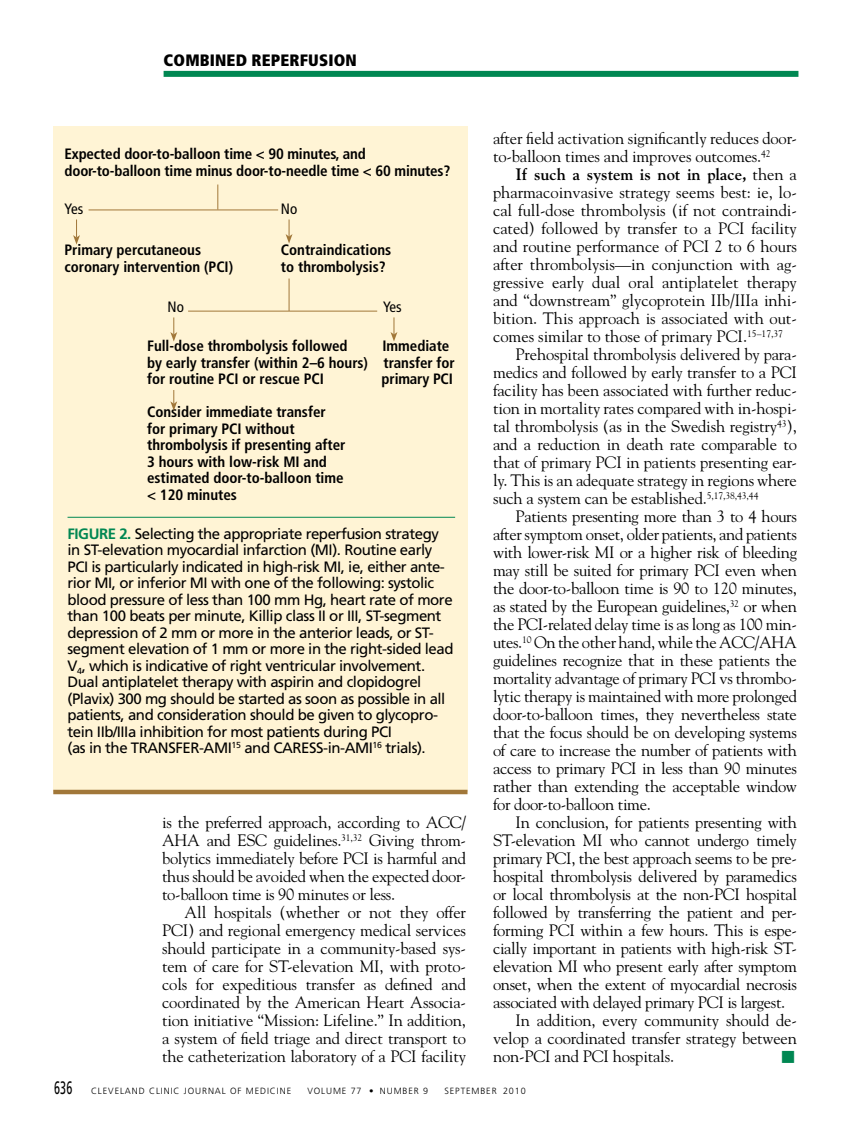
<style>
.page{position:relative;width:851px;height:1134px;background:#fff}
.page>*{position:absolute;margin:0;border:0;box-sizing:border-box;transform-origin:0 0}
.t1{font:16.5px/18px "Goudy Std";letter-spacing:-.02em;color:#000;text-align:justify}
.t2{font:16.5px "Goudy Std";color:#000}
.t3{font:700 16.5px "Goudy Std";color:#000}
.t4{font:900 condensed 16.5px "Frutiger LT Std";color:#000}
.t5{font:15px/16.5px "Frutiger LT Std";letter-spacing:-.03em;color:#000}
.t6{font:700 condensed 15px/16.5px "Frutiger LT Std";color:#000}
.t7{font:condensed 15px "Frutiger LT Std";color:#000}
.t8{font:700 15px "Frutiger LT Std";color:#008752}
.t9{font:15px "Universal Std Newswith Comm Pi";color:#008752}
.t10{font:300 9px "Frutiger LT Std";letter-spacing:.1em;color:#000}
.s1{font-weight:700;color:#008752}
.s2{font-weight:400}
.s3{font-weight:400;font-size:18px}
</style>
<div class="page">
<div style="left:53px;top:126px;width:414px;height:666px;background:#fff4d5"></div>
<hr style="left:68px;top:517px;width:387px;height:1px;background:#008752">
<hr style="left:53px;top:790px;width:414px;height:4px;background:#a17739">
<svg style="left:217px;top:185px;width:1px;height:25px"></svg>
<hr style="left:88px;top:210px;width:190px;height:1px;background:#a17739">
<svg style="left:285px;top:219px;width:7px;height:25px"></svg>
<hr style="left:188px;top:311px;width:189px;height:1px;background:#a17739">
<svg style="left:73px;top:219px;width:7px;height:26px"></svg>
<hr style="left:289px;top:279px;width:1px;height:32px;background:#a17739">
<svg style="left:170px;top:390px;width:7px;height:21px"></svg>
<svg style="left:170px;top:317px;width:7px;height:25px"></svg>
<svg style="left:390px;top:317px;width:7px;height:24px"></svg>
<div style="left:164px;top:71px;width:634px;height:6px;background:#008752"></div>
<p class="t4" style="left:164px;top:51px;width:12px">COMBINE</p>
<p class="t4" style="left:236px;top:51px;width:27px">D REPER</p>
<p class="t4" style="left:300px;top:51px;width:30px">FUSION</p>
<p class="t6" style="left:64px;top:146px;width:387px">Expected door-to-balloon time &lt; 90 minutes, and door-to-balloon time minus door-to-needle time &lt; 60 minutes?</p>
<p class="t7" style="left:64px;top:200px;width:20px">Yes</p>
<p class="t7" style="left:281px;top:200px;width:18px">No</p>
<p class="t6" style="left:64px;top:242px;width:170px">Primary percutaneous coronary intervention (PCI)</p>
<p class="t6" style="left:281px;top:242px;width:112px">Contraindications to thrombolysis?</p>
<p class="t7" style="left:167px;top:299px;width:18px">No</p>
<p class="t7" style="left:383px;top:299px;width:20px">Yes</p>
<p class="t6" style="left:147px;top:338px;width:202px">Full-dose thrombolysis followed</p>
<p class="t6" style="left:147px;top:338px;width:309px;text-indent:235px">Immediate by early transfer (within 2–6 hours) transfer for for routine PCI or rescue PCI</p>
<p class="t6" style="left:381px;top:371px;width:73px">primary PCI</p>
<p class="t6" style="left:147px;top:404px;width:200px">Consider immediate transfer for primary PCI without thrombolysis if presenting after<br>3 hours with low-risk MI and estimated door-to-balloon time &lt; 120 minutes</p>
<p class="t5" style="left:67px;top:525px;width:387px;text-indent:52px"><span class="s1">2.</span> Selecting the appropriate reperfusion strategy in ST-elevation myocardial infarction (MI). Routine early PCI is particularly indicated in high-risk MI, ie, either ante&shy;rior MI, or inferior MI with one of the following: systolic blood pressure of less than 100 mm Hg, heart rate of more than 100 beats per minute, Killip class II or III, ST-segment depression of 2 mm or more in the anterior leads, or ST&shy;segment elevation of 1 mm or more in the right-sided lead V<sub>4</sub>, which is indicative of right ventricular involvement.<br>Dual antiplatelet therapy with aspirin and clopidogrel (Plavix) 300 mg should be started as soon as possible in all patients, and consideration should be given to glycopro&shy;tein IIb/IIIa inhibition for most patients during PCI<br>(as in the TRANSFER-AMI<sup>15</sup> and CARESS-in-AMI<sup>16</sup> trials).</p>
<p class="t8" style="left:68px;top:525px;width:16px">FIGURE</p>
<p class="t1" style="left:162px;top:813px;width:305px">is the preferred approach, according to ACC/ AHA and ESC guidelines.<sup>31,32</sup> Giving throm&shy;bolytics immediately before PCI is harmful and thus should be avoided when the expected door&shy;to-balloon time is 90 minutes or less.</p>
<p class="t1" style="left:162px;top:903px;width:305px;text-indent:23px">All hospitals (whether or not they offer PCI) and regional emergency medical services should participate in a community-based sys&shy;tem of care for ST-elevation MI, with proto&shy;cols for expeditious transfer as defined and coordinated by the American Heart Associa&shy;tion initiative “Mission: Lifeline.” In addition, a system of field triage and direct transport to the catheterization laboratory of a PCI facility</p>
<p class="t1" style="left:493px;top:129px;width:305px">after field activation significantly reduces door&shy;to-balloon times and improves outcomes.<sup>42</sup></p>
<p class="t3" style="left:515px;top:164px;width:283px">If such a system is not in place, <span class="s2">then a</span></p>
<p class="t2" style="left:493px;top:182px;width:305px">pharmacoinvasive strategy seems best: ie, lo-</p>
<p class="t2" style="left:493px;top:200px;width:305px">cal full-dose thrombolysis (if not contraindi-</p>
<p class="t2" style="left:493px;top:218px;width:305px">cated) followed by transfer to a PCI facility</p>
<p class="t2" style="left:493px;top:236px;width:305px">and routine performance of PCI 2 to 6 hours</p>
<p class="t2" style="left:493px;top:254px;width:305px">after thrombolysis—in conjunction with ag-</p>
<p class="t2" style="left:493px;top:272px;width:305px">gressive early dual oral antiplatelet therapy</p>
<p class="t2" style="left:493px;top:290px;width:305px">and “downstream” glycoprotein IIb/IIIa inhi-</p>
<p class="t2" style="left:493px;top:308px;width:305px">bition. This approach is associated with out-</p>
<p class="t2" style="left:493px;top:326px;width:291px">comes similar to those of primary PCI.<sup>15–17,37</sup></p>
<p class="t1" style="left:515px;top:345px;width:283px">Prehospital thrombolysis delivered by para-</p>
<p class="t1" style="left:493px;top:363px;width:305px">medics and followed by early transfer to a PCI</p>
<p class="t1" style="left:493px;top:381px;width:305px">facility has been associated with further reduc-</p>
<p class="t1" style="left:493px;top:399px;width:305px">tion in mortality rates compared with in-hospi-</p>
<p class="t1" style="left:493px;top:417px;width:305px">tal thrombolysis (as in the Swedish registry<sup>43</sup>),</p>
<p class="t1" style="left:493px;top:435px;width:305px">and a reduction in death rate comparable to</p>
<p class="t1" style="left:493px;top:453px;width:305px">that of primary PCI in patients presenting ear-</p>
<p class="t1" style="left:493px;top:471px;width:305px">ly. This is an adequate strategy in regions where</p>
<p class="t1" style="left:493px;top:489px;width:267px">such a system can be established.<sup>5,17,38,43,44</sup></p>
<p class="t1" style="left:515px;top:507px;width:283px">Patients presenting more than 3 to 4 hours</p>
<p class="t1" style="left:493px;top:525px;width:305px">after symptom onset, older patients, and patients</p>
<p class="t1" style="left:493px;top:543px;width:305px">with lower-risk MI or a higher risk of bleeding</p>
<p class="t1" style="left:493px;top:561px;width:305px">may still be suited for primary PCI even when</p>
<p class="t1" style="left:493px;top:579px;width:305px">the door-to-balloon time is 90 to 120 minutes,</p>
<p class="t1" style="left:493px;top:597px;width:305px">as stated by the European guidelines,<sup>32</sup> or when</p>
<p class="t1" style="left:493px;top:615px;width:305px">the PCI-related delay time is as long as 100 min-</p>
<p class="t1" style="left:493px;top:633px;width:305px">utes.<sup>10</sup> On the other hand, while the ACC/AHA</p>
<p class="t1" style="left:493px;top:651px;width:305px">guidelines recognize that in these patients the</p>
<p class="t1" style="left:493px;top:669px;width:305px">mortality advantage of primary PCI vs thrombo-</p>
<p class="t1" style="left:493px;top:687px;width:305px">lytic therapy is maintained with more prolonged</p>
<p class="t1" style="left:493px;top:705px;width:305px">door-to-balloon times, they nevertheless state</p>
<p class="t1" style="left:493px;top:723px;width:305px">that the focus should be on developing systems</p>
<p class="t1" style="left:493px;top:741px;width:305px">of care to increase the number of patients with</p>
<p class="t1" style="left:493px;top:759px;width:305px">access to primary PCI in less than 90 minutes</p>
<p class="t1" style="left:493px;top:777px;width:305px">rather than extending the acceptable window</p>
<p class="t1" style="left:493px;top:795px;width:159px">for door-to-balloon time.</p>
<p class="t1" style="left:515px;top:813px;width:283px">In conclusion, for patients presenting with</p>
<p class="t1" style="left:493px;top:831px;width:305px">ST-elevation MI who cannot undergo timely</p>
<p class="t1" style="left:493px;top:849px;width:305px">primary PCI, the best approach seems to be pre-</p>
<p class="t1" style="left:493px;top:867px;width:305px">hospital thrombolysis delivered by paramedics</p>
<p class="t1" style="left:493px;top:885px;width:305px">or local thrombolysis at the non-PCI hospital</p>
<p class="t1" style="left:493px;top:903px;width:305px">followed by transferring the patient and per-</p>
<p class="t1" style="left:493px;top:921px;width:305px">forming PCI within a few hours. This is espe-</p>
<p class="t1" style="left:493px;top:939px;width:305px">cially important in patients with high-risk ST-</p>
<p class="t1" style="left:493px;top:957px;width:305px">elevation MI who present early after symptom</p>
<p class="t1" style="left:493px;top:975px;width:305px">onset, when the extent of myocardial necrosis</p>
<p class="t1" style="left:493px;top:993px;width:294px">associated with delayed primary PCI is largest.</p>
<p class="t1" style="left:515px;top:1011px;width:283px">In addition, every community should de-</p>
<p class="t1" style="left:493px;top:1029px;width:305px">velop a coordinated transfer strategy between</p>
<p class="t1" style="left:493px;top:1047px;width:183px">non-PCI and PCI hospitals.</p>
<p class="t9" style="left:781px;top:1051px;width:15px">■</p>
<p class="t10" style="left:54px;top:1085px;width:239px"><span class="s3">636</span> CLEVELAND CLINIC JOURNAL OF MEDICINE</p>
<p class="t10" style="left:307px;top:1085px;width:122px">VOLUME 77 • NUMBER 9</p>
<p class="t10" style="left:444px;top:1085px;width:83px">SEPTEMBER 2010</p>
</div>
